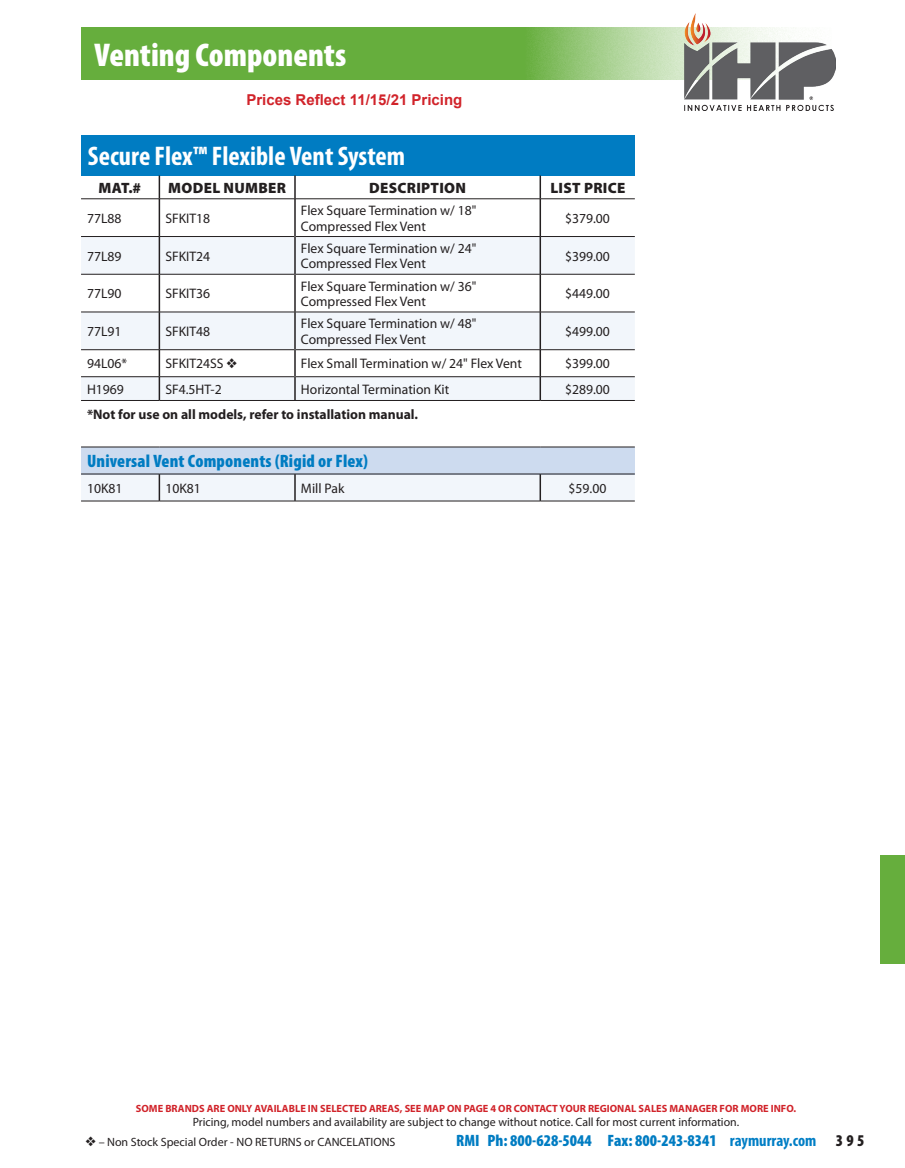
<style>
.page{position:relative;width:905px;height:1168px;background:#fff}
.page>*{position:absolute;margin:0;border:0;box-sizing:border-box;transform-origin:0 0}
.t1{font:900 condensed 33px "Myriad Pro";color:#fff}
.t2{font:700 condensed 27px "Myriad Pro";color:#fff}
.t3{font:900 condensed 18px "Myriad Pro";letter-spacing:.01em;color:#007cc2}
.t4{font:900 condensed 16.5px "Myriad Pro";color:#007cc2}
.t5{font:900 15px "Myriad Pro";letter-spacing:.02em;color:#231f20}
.t6{font:700 15px "Arial";color:#d1232a}
.t7{font:13.8px/15.3px "Myriad Pro";color:#231f20}
.t8{font:700 13.8px "Myriad Pro";color:#231f20}
.t9{font:12px "Myriad Pro";color:#231f20}
.t10{font:700 10.5px "Myriad Pro";color:#d1232a}
.s1{font-weight:700;color:#007ec5}
.s2{color:#231f20}
</style>
<div class="page">
<div style="left:81px;top:135px;width:553px;height:41px;background:#007cc2"></div>
<svg style="left:81px;top:199px;width:553px;height:37px"></svg>
<svg style="left:81px;top:237px;width:553px;height:264px;fill:#f2f6fb"></svg>
<div style="left:81px;top:400px;width:553px;height:27px;background:#fff"></div>
<div style="left:81px;top:447px;width:553px;height:27px;background:#cddbef"></div>
<svg style="left:159px;top:176px;width:1px;height:22px"></svg>
<hr style="left:539px;top:176px;width:2px;height:23px;background:#231f20">
<hr style="left:159px;top:199px;width:1px;height:37px;background:#231f20">
<hr style="left:539px;top:199px;width:2px;height:37px;background:#231f20">
<hr style="left:159px;top:237px;width:1px;height:37px;background:#231f20">
<hr style="left:539px;top:237px;width:2px;height:37px;background:#231f20">
<hr style="left:159px;top:274px;width:1px;height:38px;background:#231f20">
<hr style="left:539px;top:274px;width:2px;height:38px;background:#231f20">
<hr style="left:159px;top:312px;width:1px;height:37px;background:#231f20">
<hr style="left:539px;top:312px;width:2px;height:37px;background:#231f20">
<hr style="left:539px;top:350px;width:2px;height:26px;background:#231f20">
<svg style="left:159px;top:350px;width:1px;height:50px"></svg>
<hr style="left:539px;top:377px;width:2px;height:23px;background:#231f20">
<svg style="left:159px;top:475px;width:1px;height:26px"></svg>
<hr style="left:539px;top:474px;width:2px;height:27px;background:#231f20">
<hr style="left:81px;top:400px;width:78px;height:1px;background:#231f20">
<hr style="left:159px;top:400px;width:136px;height:1px;background:#231f20">
<hr style="left:295px;top:400px;width:245px;height:1px;background:#231f20">
<hr style="left:540px;top:400px;width:94px;height:1px;background:#231f20">
<hr style="left:81px;top:236px;width:78px;height:1px;background:#231f20">
<hr style="left:159px;top:236px;width:135px;height:1px;background:#231f20">
<hr style="left:296px;top:236px;width:244px;height:1px;background:#231f20">
<hr style="left:540px;top:236px;width:94px;height:1px;background:#231f20">
<hr style="left:81px;top:274px;width:78px;height:1px;background:#231f20">
<hr style="left:159px;top:274px;width:135px;height:1px;background:#231f20">
<hr style="left:296px;top:274px;width:244px;height:1px;background:#231f20">
<hr style="left:540px;top:274px;width:94px;height:1px;background:#231f20">
<hr style="left:81px;top:312px;width:78px;height:1px;background:#231f20">
<hr style="left:159px;top:312px;width:135px;height:1px;background:#231f20">
<hr style="left:296px;top:312px;width:244px;height:1px;background:#231f20">
<hr style="left:540px;top:312px;width:94px;height:1px;background:#231f20">
<hr style="left:81px;top:349px;width:78px;height:1px;background:#231f20">
<hr style="left:159px;top:349px;width:135px;height:1px;background:#231f20">
<hr style="left:296px;top:349px;width:244px;height:1px;background:#231f20">
<hr style="left:540px;top:349px;width:94px;height:1px;background:#231f20">
<hr style="left:81px;top:376px;width:78px;height:1px;background:#231f20">
<hr style="left:159px;top:376px;width:135px;height:1px;background:#231f20">
<hr style="left:296px;top:376px;width:244px;height:1px;background:#231f20">
<hr style="left:540px;top:376px;width:94px;height:1px;background:#231f20">
<hr style="left:81px;top:501px;width:78px;height:1px;background:#231f20">
<hr style="left:159px;top:501px;width:136px;height:1px;background:#231f20">
<hr style="left:295px;top:501px;width:245px;height:1px;background:#231f20">
<hr style="left:540px;top:501px;width:94px;height:1px;background:#231f20">
<hr style="left:294px;top:176px;width:2px;height:23px;background:#231f20">
<hr style="left:294px;top:199px;width:2px;height:37px;background:#231f20">
<hr style="left:294px;top:236px;width:2px;height:38px;background:#231f20">
<hr style="left:294px;top:274px;width:2px;height:38px;background:#231f20">
<hr style="left:294px;top:312px;width:2px;height:38px;background:#231f20">
<hr style="left:294px;top:350px;width:2px;height:27px;background:#231f20">
<hr style="left:294px;top:377px;width:2px;height:23px;background:#231f20">
<hr style="left:294px;top:474px;width:2px;height:27px;background:#231f20">
<hr style="left:81px;top:447px;width:78px;height:1px;background:#231f20">
<hr style="left:159px;top:447px;width:136px;height:1px;background:#231f20">
<hr style="left:295px;top:447px;width:245px;height:1px;background:#231f20">
<hr style="left:540px;top:447px;width:94px;height:1px;background:#231f20">
<hr style="left:81px;top:474px;width:78px;height:1px;background:#231f20">
<hr style="left:159px;top:474px;width:136px;height:1px;background:#231f20">
<hr style="left:295px;top:474px;width:245px;height:1px;background:#231f20">
<hr style="left:540px;top:474px;width:94px;height:1px;background:#231f20">
<hr style="left:81px;top:198px;width:78px;height:1px;background:#231f20">
<hr style="left:159px;top:198px;width:136px;height:1px;background:#231f20">
<hr style="left:295px;top:198px;width:245px;height:1px;background:#231f20">
<hr style="left:540px;top:198px;width:94px;height:1px;background:#231f20">
<svg style="left:81px;top:27px;width:755px;height:53px;background:#76b651"></svg>
<img style="left:684px;top:14px;width:151px;height:96px">
<div style="left:879px;top:855px;width:25px;height:109px;background:#66ae3d"></div>
<h1 class="t1" style="left:94px;top:34px;width:253px">Venting Components</h1>
<p class="t6" style="left:246px;top:90px;width:217px">Prices Reflect 11/15/21 Pricing</p>
<h2 class="t2" style="left:88px;top:140px;width:319px">Secure Flex™ Flexible Vent System</h2>
<p class="t5" style="left:99px;top:178px;width:44px">MAT.#</p>
<p class="t5" style="left:168px;top:178px;width:119px">MODEL NUMBER</p>
<p class="t5" style="left:369px;top:178px;width:98px">DESCRIPTION</p>
<p class="t5" style="left:550px;top:178px;width:77px">LIST PRICE</p>
<p class="t7" style="left:87px;top:210px;width:36px">77L88</p>
<p class="t7" style="left:165px;top:210px;width:46px">SFKIT18</p>
<p class="t7" style="left:301px;top:203px;width:177px">Flex Square Termination w/ 18"<br>Compressed Flex Vent</p>
<p class="t7" style="left:565px;top:210px;width:46px">$379.00</p>
<p class="t7" style="left:87px;top:248px;width:36px">77L89</p>
<p class="t7" style="left:165px;top:248px;width:46px">SFKIT24</p>
<p class="t7" style="left:301px;top:240px;width:177px">Flex Square Termination w/ 24"<br>Compressed Flex Vent</p>
<p class="t7" style="left:565px;top:248px;width:46px">$399.00</p>
<p class="t7" style="left:87px;top:286px;width:36px">77L90</p>
<p class="t7" style="left:165px;top:286px;width:46px">SFKIT36</p>
<p class="t7" style="left:301px;top:278px;width:177px">Flex Square Termination w/ 36"<br>Compressed Flex Vent</p>
<p class="t7" style="left:565px;top:286px;width:46px">$449.00</p>
<p class="t7" style="left:87px;top:323px;width:36px">77L91</p>
<p class="t7" style="left:165px;top:323px;width:46px">SFKIT48</p>
<p class="t7" style="left:301px;top:316px;width:177px">Flex Square Termination w/ 48"<br>Compressed Flex Vent</p>
<p class="t7" style="left:565px;top:323px;width:46px">$499.00</p>
<p class="t7" style="left:87px;top:356px;width:42px">94L06*</p>
<p class="t7" style="left:165px;top:356px;width:73px">SFKIT24SS ❖</p>
<p class="t7" style="left:301px;top:356px;width:222px">Flex Small Termination w/ 24" Flex Vent</p>
<p class="t7" style="left:565px;top:356px;width:46px">$399.00</p>
<p class="t7" style="left:87px;top:381px;width:38px">H1969</p>
<p class="t7" style="left:165px;top:381px;width:58px">SF4.5HT-2</p>
<p class="t7" style="left:301px;top:381px;width:150px">Horizontal Termination Kit</p>
<p class="t7" style="left:565px;top:381px;width:46px">$289.00</p>
<p class="t8" style="left:87px;top:405px;width:332px">*Not for use on all models, refer to installation manual.</p>
<h3 class="t3" style="left:87px;top:450px;width:282px">Universal Vent Components (Rigid or Flex)</h3>
<p class="t7" style="left:87px;top:480px;width:37px">10K81</p>
<p class="t7" style="left:165px;top:480px;width:37px">10K81</p>
<p class="t7" style="left:301px;top:480px;width:45px">Mill Pak</p>
<p class="t7" style="left:568px;top:480px;width:39px">$59.00</p>
<p class="t10" style="left:136px;top:1102px;width:661px">SOME BRANDS ARE ONLY AVAILABLE IN SELECTED AREAS, SEE MAP ON PAGE 4 OR CONTACT YOUR REGIONAL SALES MANAGER FOR MORE INFO.</p>
<p class="t9" style="left:193px;top:1115px;width:548px">Pricing, model numbers and availability are subject to change without notice. Call for most current information.</p>
<p class="t9" style="left:85px;top:1134px;width:311px">❖ – Non Stock Special Order - NO RETURNS or CANCELATIONS</p>
<p class="t4" style="left:456px;top:1130px;width:410px">RMI Ph: 800-628-5044 Fax: 800-243-8341 <span class="s1">raymurray.com</span> <span class="s2">3 9 5</span></p>
</div>
